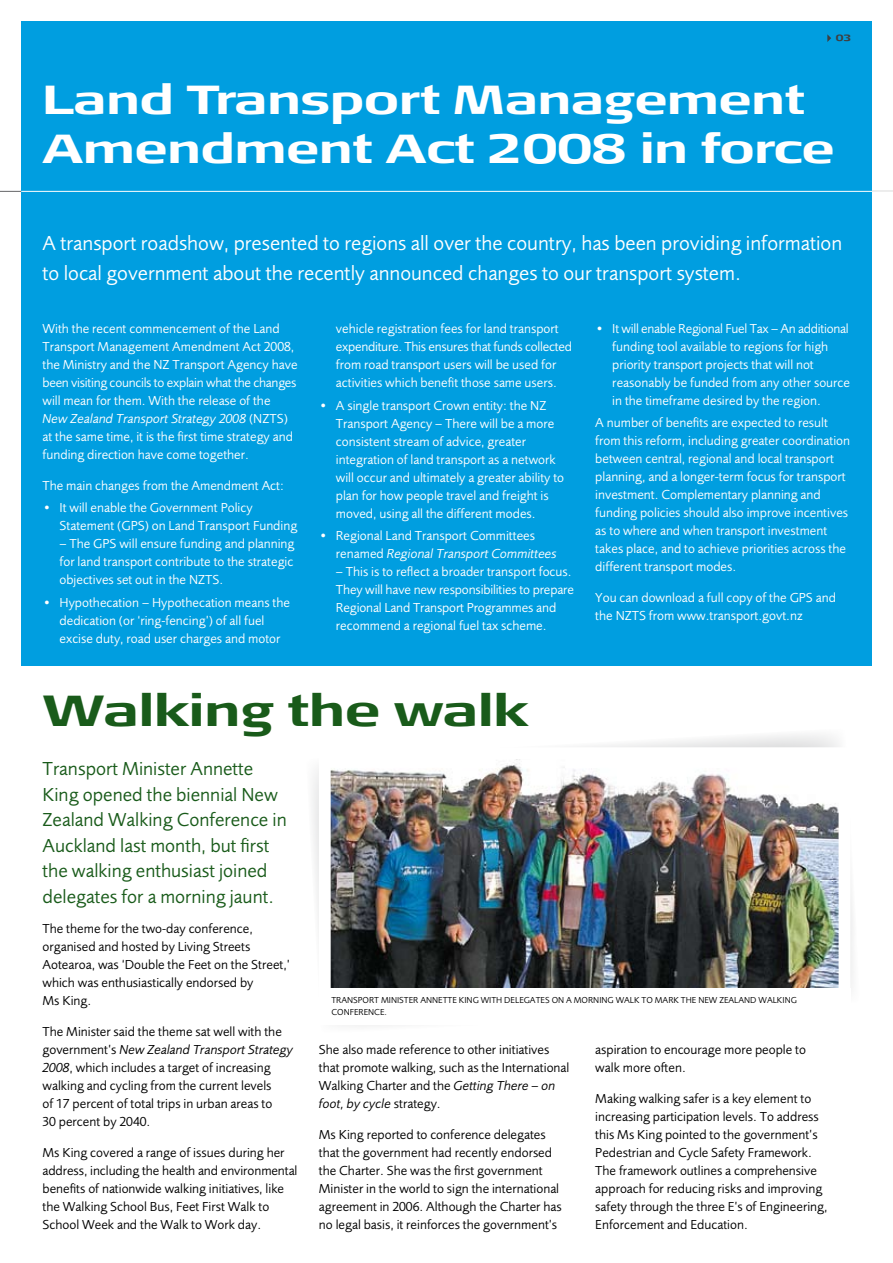
<style>
.page{position:relative;width:893px;height:1263px;background:#fff}
.page>*{position:absolute;margin:0;border:0;box-sizing:border-box;transform-origin:0 0}
.t1{font:700 43.5px "Signa Ext Column";color:#195b1a}
.t2{font:700 40.5px/48.6px "Signa Ext Column";color:#fff}
.t3{font:21px/30px "Foundry Sans";color:#fff}
.t4{font:19.5px/25.5px "Foundry Sans";color:#195b1a}
.t5{font:13.5px/18px "Foundry Sans";color:#fff}
.t6{font:13.5px/18px "Foundry Sans";color:#000}
.t7{font:9px "Foundry Sans";color:#000}
.t8{font:700 9px "Signa Ext Column";color:#3e3e40}
.s1{font-style:italic}
</style>
<div class="page">
<hr style="left:0;top:191px;width:893px;height:1px;background:#646567">
<div style="left:21px;top:21px;width:851px;height:645px;background:#009ee0"></div>
<hr style="left:21px;top:191px;width:872px;height:1px;background:#fff">
<svg style="left:312px;top:734px;width:541px;height:292px"></svg>
<img style="left:332px;top:760px;width:505px;height:227px">
<div style="left:319px;top:988px;width:531px;height:37px;background:#fff"></div>
<svg style="left:827px;top:34px;width:4px;height:8px"></svg>
<p class="t8" style="left:836px;top:33px;width:17px">03</p>
<h2 class="t2" style="left:43px;top:77px;width:793px">Land Transport Management<br>Amendment Act 2008 in force</h2>
<h3 class="t3" style="left:43px;top:228px;width:801px">A transport roadshow, presented to regions all over the country, has been providing information to local government about the recently announced changes to our transport system.</h3>
<p class="t5" style="left:43px;top:320px;width:257px">With the recent commencement of the Land Transport Management Amendment Act 2008, the Ministry and the NZ Transport Agency have been visiting councils to explain what the changes will mean for them. With the release of the <span class="s1">New Zealand Transport Strategy 2008</span> (NZTS) at the same time, it is the first time strategy and funding direction have come together.</p>
<p class="t5" style="left:43px;top:477px;width:243px">The main changes from the Amendment Act:</p>
<p class="t5" style="left:60px;top:499px;width:239px;text-indent:-17px">• It will enable the Government Policy<br>Statement (GPS) on Land Transport Funding</p>
<p class="t5" style="left:60px;top:535px;width:236px;text-align:justify">– The GPS will ensure funding and planning for land transport contribute to the strategic objectives set out in the NZTS.</p>
<p class="t5" style="left:60px;top:593px;width:232px;text-indent:-17px">• Hypothecation – Hypothecation means the dedication (or ‘ring-fencing’) of all fuel excise duty, road user charges and motor</p>
<p class="t5" style="left:336px;top:320px;width:238px">vehicle registration fees for land transport expenditure. This ensures that funds collected from road transport users will be used for activities which benefit those same users.</p>
<p class="t5" style="left:336px;top:396px;width:230px;text-indent:-17px">• A single transport Crown entity: the NZ Transport Agency – There will be a more consistent stream of advice, greater integration of land transport as a network will occur and ultimately a greater ability to plan for how people travel and freight is moved, using all the different modes.</p>
<p class="t5" style="left:336px;top:526px;width:222px;text-indent:-17px">• Regional Land Transport Committees renamed <span class="s1">Regional Transport Committees</span></p>
<p class="t5" style="left:336px;top:562px;width:240px">– This is to reflect a broader transport focus.<br>They will have new responsibilities to prepare Regional Land Transport Programmes and recommend a regional fuel tax scheme.</p>
<h1 class="t1" style="left:43px;top:685px;width:487px">Walking the walk</h1>
<p class="t5" style="left:612px;top:320px;width:239px;text-indent:-17px">• It will enable Regional Fuel Tax – An additional funding tool available to regions for high priority transport projects that will not reasonably be funded from any other source in the timeframe desired by the region.</p>
<p class="t5" style="left:595px;top:414px;width:256px">A number of benefits are expected to result from this reform, including greater coordination between central, regional and local transport planning, and a longer-term focus for transport investment. Complementary planning and funding policies should also improve incentives as to where and when transport investment takes place, and to achieve priorities across the different transport modes.</p>
<p class="t5" style="left:595px;top:589px;width:242px">You can download a full copy of the GPS and the NZTS from www.transport.govt.nz</p>
<h3 class="t4" style="left:43px;top:756px;width:246px">Transport Minister Annette<br>King opened the biennial New<br>Zealand Walking Conference in<br>Auckland last month, but first the walking enthusiast joined delegates for a morning jaunt.</h3>
<p class="t6" style="left:43px;top:920px;width:249px">The theme for the two-day conference, organised and hosted by Living Streets Aotearoa, was ‘Double the Feet on the Street,’ which was enthusiastically endorsed by<br>Ms King.</p>
<p class="t6" style="left:43px;top:1023px;width:252px">The Minister said the theme sat well with the government’s <span class="s1">New Zealand Transport Strategy 2008</span>, which includes a target of increasing walking and cycling from the current levels<br>of 17 percent of total trips in urban areas to<br>30 percent by 2040.</p>
<p class="t6" style="left:43px;top:1143px;width:256px">Ms King covered a range of issues during her address, including the health and environmental benefits of nationwide walking initiatives, like the Walking School Bus, Feet First Walk to School Week and the Walk to Work day.</p>
<p class="t7" style="left:331px;top:995px;width:12px">Transport</p>
<p class="t7" style="left:381px;top:995px;width:13px">Minister</p>
<p class="t7" style="left:420px;top:995px;width:7px">annette</p>
<p class="t7" style="left:459px;top:995px;width:6px">king</p>
<p class="t7" style="left:481px;top:995px;width:30px">wit h delegates</p>
<p class="t7" style="left:552px;top:995px;width:29px">on amorning</p>
<p class="t7" style="left:616px;top:995px;width:7px">walk</p>
<p class="t7" style="left:641px;top:995px;width:21px">to mark</p>
<p class="t7" style="left:681px;top:995px;width:25px">thenew</p>
<p class="t7" style="left:719px;top:995px;width:7px">zealand</p>
<p class="t7" style="left:758px;top:995px;width:7px">walking</p>
<p class="t7" style="left:331px;top:1007px;width:12px">ConFerence</p>
<p class="t7" style="left:385px;top:1007px;width:4px">.</p>
<p class="t6" style="left:319px;top:1041px;width:252px">She also made reference to other initiatives that promote walking, such as the International Walking Charter and the <span class="s1">Getting There – on foot, by cycle</span> strategy.</p>
<p class="t6" style="left:319px;top:1125px;width:244px">Ms King reported to conference delegates that the government had recently endorsed the Charter. She was the first government Minister in the world to sign the international agreement in 2006. Although the Charter has no legal basis, it reinforces the government’s</p>
<p class="t6" style="left:595px;top:1041px;width:212px">aspiration to encourage more people to walk more often.</p>
<p class="t6" style="left:595px;top:1089px;width:234px">Making walking safer is a key element to increasing participation levels. To address this Ms King pointed to the government’s Pedestrian and Cycle Safety Framework.<br>The framework outlines a comprehensive approach for reducing risks and improving safety through the three E’s of Engineering, Enforcement and Education.</p>
</div>
